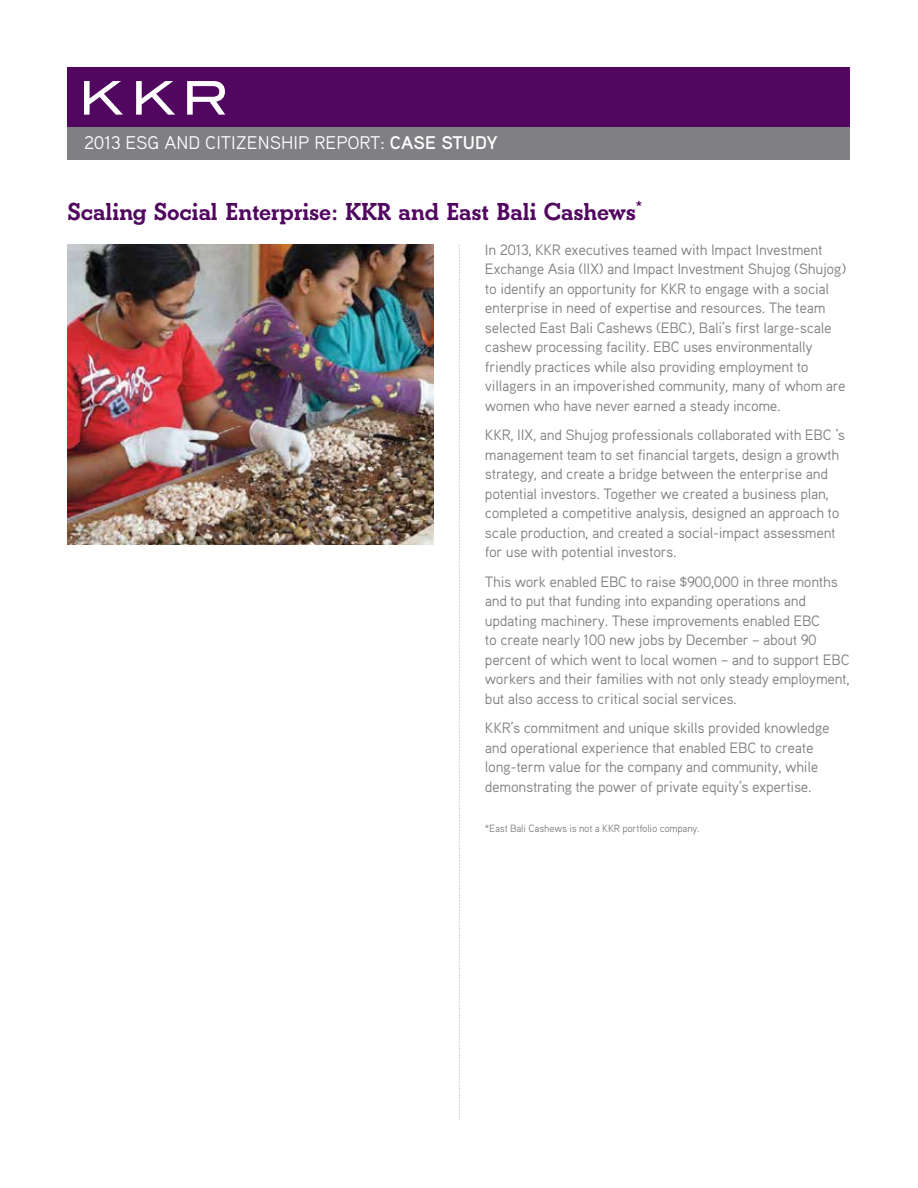
<style>
.page{position:relative;width:918px;height:1188px;background:#fff}
.page>*{position:absolute;margin:0;border:0;box-sizing:border-box;transform-origin:0 0}
.t1{font:700 25.5px "Beton";letter-spacing:-.01em;color:#51075f}
.t2{font:18.3px "Aaux Pro OT";color:#fff}
.t3{font:15px/19.5px "Aaux Pro OT";letter-spacing:-.02em;color:#807f83}
.t4{font:10.5px "Aaux Pro OT";letter-spacing:-.02em;color:#807f83}
.s1{font-weight:700}
</style>
<div class="page">
<div style="left:68px;top:123px;width:782px;height:37px;background:#807f83"></div>
<div style="left:68px;top:68px;width:782px;height:59px;background:#51075f"></div>
<svg style="left:84px;top:81px;width:39px;height:34px"></svg>
<svg style="left:136px;top:81px;width:39px;height:34px"></svg>
<svg style="left:187px;top:81px;width:38px;height:34px"></svg>
<svg style="left:459px;top:245px;width:1px;height:875px"></svg>
<img style="left:68px;top:245px;width:366px;height:299px">
<p class="t2" style="left:84px;top:132px;width:415px">2013 ESG AND CITIZENSHIP REPORT: <span class="s1">CASE STUDY</span></p>
<h1 class="t1" style="left:68px;top:197px;width:577px">Scaling Social Enterprise: KKR and East Bali Cashews<sup>*</sup></h1>
<p class="t3" style="left:485px;top:239px;width:363px">In 2013, KKR executives teamed with Impact Investment Exchange Asia (IIX) and Impact Investment Shujog (Shujog) to identify an opportunity for KKR to engage with a social enterprise in need of expertise and resources. The team selected East Bali Cashews (EBC), Bali’s first large-scale cashew processing facility. EBC uses environmentally friendly practices while also providing employment to villagers in an impoverished community, many of whom are women who have never earned a steady income.</p>
<p class="t3" style="left:485px;top:425px;width:362px">KKR, IIX, and Shujog professionals collaborated with EBC ’s management team to set financial targets, design a growth strategy, and create a bridge between the enterprise and potential investors. Together we created a business plan, completed a competitive analysis, designed an approach to scale production, and created a social-impact assessment for use with potential investors.</p>
<p class="t3" style="left:485px;top:571px;width:366px">This work enabled EBC to raise $900,000 in three months and to put that funding into expanding operations and updating machinery. These improvements enabled EBC<br>to create nearly 100 new jobs by December – about 90 percent of which went to local women – and to support EBC workers and their families with not only steady employment, but also access to critical social services.</p>
<p class="t3" style="left:485px;top:718px;width:346px">KKR’s commitment and unique skills provided knowledge and operational experience that enabled EBC to create long-term value for the company and community, while demonstrating the power of private equity’s expertise.</p>
<p class="t4" style="left:485px;top:822px;width:216px">*East Bali Cashews is not a KKR portfolio company.</p>
</div>
